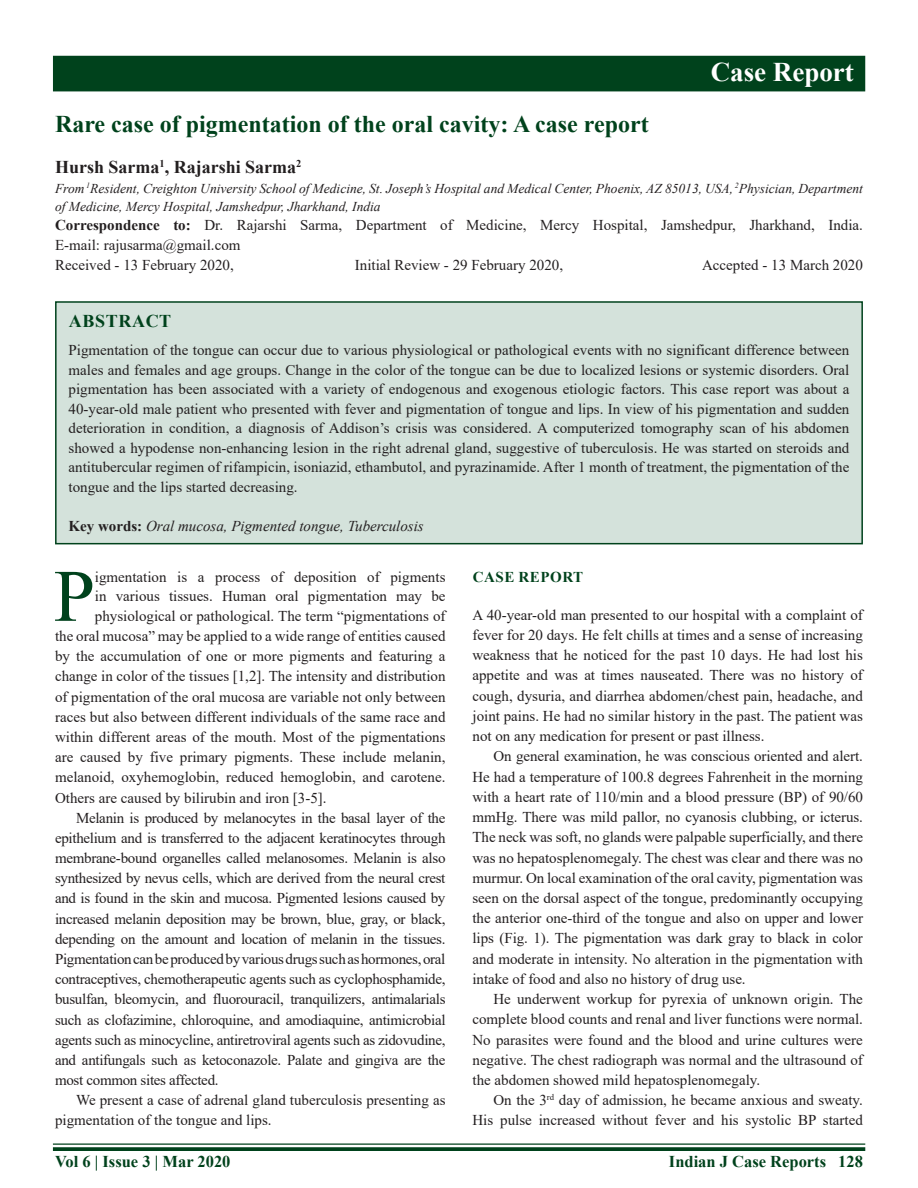
<style>
.page{position:relative;width:918px;height:1188px;background:#fff}
.page>*{position:absolute;margin:0;border:0;box-sizing:border-box;transform-origin:0 0}
.DROP_CAP_TX{font:73.95px "Times New Roman";color:#00421c}
.AH{font:700 27px "Times New Roman";color:#fff}
.AT{font:700 24px "Times New Roman";color:#00421c}
.AU{font:700 18px "Times New Roman";color:#231f20}
.ABSH{font:700 18px "Times New Roman";letter-spacing:.035em;color:#00421c}
.RF{font:700 16.5px "Times New Roman";color:#00421c}
.TX{font:15px/20.2px "Times New Roman";color:#231f20;text-align:justify}
.ABS{font:15px/19.5px "Times New Roman";color:#231f20;text-align:justify}
.DROP_CAP_TX-2{font:15px "Times New Roman";color:#231f20}
.TXFL{font:15px/20.2px "Times New Roman";color:#231f20;text-align:justify}
.ADD{font:15px/19.5px "Times New Roman";color:#231f20}
.HIS{font:15px "Times New Roman";color:#231f20}
.KWD{font:italic 15px "Times New Roman";color:#231f20}
.t1{font:700 15px "Times New Roman";letter-spacing:.035em;color:#00421c}
.AFF{font:italic 13.5px/18px "Times New Roman";color:#231f20}
.s1{font-weight:700}
.s2{font-weight:700;font-style:normal}
</style>
<div class="page">
<hr style="left:53px;top:1143px;width:812px;height:2px;background:#00421c">
<svg style="left:53px;top:1147px;width:812px;height:4px;background:#0f4d29"></svg>
<div style="left:53px;top:56px;width:812px;height:35px;background:#00421c"></div>
<div style="left:56px;top:302px;width:806px;height:242px;background:#d4e2db"></div>
<div style="left:55px;top:301px;width:808px;height:243px;border:2px solid #00421c"></div>
<p class="AH" style="left:711px;top:52px;width:145px">Case Report</p>
<p class="AT" style="left:55px;top:106px;width:595px">Rare case of pigmentation of the oral cavity: A case report</p>
<p class="AU" style="left:55px;top:154px;width:248px">Hursh Sarma<sup>1</sup>, Rajarshi Sarma<sup>2</sup></p>
<p class="AFF" style="left:55px;top:179px;width:809px">From <sup>1</sup>Resident, Creighton University School of Medicine, St. Joseph’s Hospital and Medical Center, Phoenix, AZ 85013, USA, <sup>2</sup>Physician, Department of Medicine, Mercy Hospital, Jamshedpur, Jharkhand, India</p>
<p class="ADD" style="left:55px;top:215px;width:809px"><span class="s1">Correspondence to:</span> Dr. Rajarshi Sarma, Department of Medicine, Mercy Hospital, Jamshedpur, Jharkhand, India.<br>E-mail: rajusarma@gmail.com</p>
<p class="HIS" style="left:55px;top:254px;width:180px">Received - 13 February 2020,</p>
<p class="HIS" style="left:355px;top:254px;width:210px">Initial Review - 29 February 2020,</p>
<p class="HIS" style="left:702px;top:254px;width:162px">Accepted - 13 March 2020</p>
<p class="ABSH" style="left:69px;top:308px;width:104px">ABSTRACT</p>
<p class="ABS" style="left:69px;top:340px;width:782px">Pigmentation of the tongue can occur due to various physiological or pathological events with no significant difference between males and females and age groups. Change in the color of the tongue can be due to localized lesions or systemic disorders. Oral pigmentation has been associated with a variety of endogenous and exogenous etiologic factors. This case report was about a 40-year-old male patient who presented with fever and pigmentation of tongue and lips. In view of his pigmentation and sudden deterioration in condition, a diagnosis of Addison’s crisis was considered. A computerized tomography scan of his abdomen showed a hypodense non-enhancing lesion in the right adrenal gland, suggestive of tuberculosis. He was started on steroids and antitubercular regimen of rifampicin, isoniazid, ethambutol, and pyrazinamide. After 1 month of treatment, the pigmentation of the tongue and the lips started decreasing.</p>
<p class="KWD" style="left:69px;top:516px;width:357px"><span class="s2">Key words:</span> Oral mucosa, Pigmented tongue, Tuberculosis</p>
<p class="DROP_CAP_TX" style="left:54px;top:544px;width:43px">P</p>
<p class="DROP_CAP_TX-2" style="left:95px;top:566px;width:352px">igmentation is a process of deposition of pigments</p>
<p class="DROP_CAP_TX-2" style="left:95px;top:586px;width:352px">in various tissues. Human oral pigmentation may be</p>
<p class="DROP_CAP_TX-2" style="left:95px;top:605px;width:352px">physiological or pathological. The term “pigmentations of</p>
<p class="DROP_CAP_TX-2" style="left:55px;top:625px;width:392px">the oral mucosa” may be applied to a wide range of entities caused</p>
<p class="DROP_CAP_TX-2" style="left:55px;top:646px;width:392px">by the accumulation of one or more pigments and featuring a</p>
<p class="DROP_CAP_TX-2" style="left:55px;top:666px;width:392px">change in color of the tissues [1,2]. The intensity and distribution</p>
<p class="DROP_CAP_TX-2" style="left:55px;top:686px;width:392px">of pigmentation of the oral mucosa are variable not only between</p>
<p class="DROP_CAP_TX-2" style="left:55px;top:706px;width:392px">races but also between different individuals of the same race and</p>
<p class="DROP_CAP_TX-2" style="left:55px;top:726px;width:392px">within different areas of the mouth. Most of the pigmentations</p>
<p class="DROP_CAP_TX-2" style="left:55px;top:747px;width:392px">are caused by five primary pigments. These include melanin,</p>
<p class="DROP_CAP_TX-2" style="left:55px;top:767px;width:392px">melanoid, oxyhemoglobin, reduced hemoglobin, and carotene.</p>
<p class="DROP_CAP_TX-2" style="left:55px;top:787px;width:273px">Others are caused by bilirubin and iron [3-5].</p>
<p class="TX" style="left:55px;top:807px;width:392px;text-indent:21px">Melanin is produced by melanocytes in the basal layer of the epithelium and is transferred to the adjacent keratinocytes through membrane-bound organelles called melanosomes. Melanin is also synthesized by nevus cells, which are derived from the neural crest and is found in the skin and mucosa. Pigmented lesions caused by increased melanin deposition may be brown, blue, gray, or black, depending on the amount and location of melanin in the tissues.<br>Pigmentation can be produced by various drugs such as hormones, oral contraceptives, chemotherapeutic agents such as cyclophosphamide, busulfan, bleomycin, and fluorouracil, tranquilizers, antimalarials such as clofazimine, chloroquine, and amodiaquine, antimicrobial agents such as minocycline, antiretroviral agents such as zidovudine, and antifungals such as ketoconazole. Palate and gingiva are the most common sites affected.</p>
<p class="TX" style="left:55px;top:1090px;width:392px;text-indent:21px">We present a case of adrenal gland tuberculosis presenting as pigmentation of the tongue and lips.</p>
<h1 class="t1" style="left:473px;top:566px;width:112px">CASE REPORT</h1>
<p class="TXFL" style="left:472px;top:604px;width:392px">A 40-year-old man presented to our hospital with a complaint of fever for 20 days. He felt chills at times and a sense of increasing weakness that he noticed for the past 10 days. He had lost his appetite and was at times nauseated. There was no history of cough, dysuria, and diarrhea abdomen/chest pain, headache, and joint pains. He had no similar history in the past. The patient was not on any medication for present or past illness.</p>
<p class="TX" style="left:472px;top:746px;width:392px;text-indent:21px">On general examination, he was conscious oriented and alert.<br>He had a temperature of 100.8 degrees Fahrenheit in the morning with a heart rate of 110/min and a blood pressure (BP) of 90/60 mmHg. There was mild pallor, no cyanosis clubbing, or icterus.<br>The neck was soft, no glands were palpable superficially, and there was no hepatosplenomegaly. The chest was clear and there was no murmur. On local examination of the oral cavity, pigmentation was seen on the dorsal aspect of the tongue, predominantly occupying the anterior one-third of the tongue and also on upper and lower lips (Fig. 1). The pigmentation was dark gray to black in color and moderate in intensity. No alteration in the pigmentation with intake of food and also no history of drug use.</p>
<p class="TX" style="left:472px;top:989px;width:392px;text-indent:21px">He underwent workup for pyrexia of unknown origin. The complete blood counts and renal and liver functions were normal.<br>No parasites were found and the blood and urine cultures were negative. The chest radiograph was normal and the ultrasound of the abdomen showed mild hepatosplenomegaly.</p>
<p class="TX" style="left:472px;top:1090px;width:392px;text-align:right">On the 3<sup>rd</sup> day of admission, he became anxious and sweaty.<br>His pulse increased without fever and his systolic BP started</p>
<p class="RF" style="left:55px;top:1150px;width:177px">Vol 6 | Issue 3 | Mar 2020</p>
<p class="RF" style="left:669px;top:1150px;width:195px">Indian J Case Reports 128</p>
</div>
